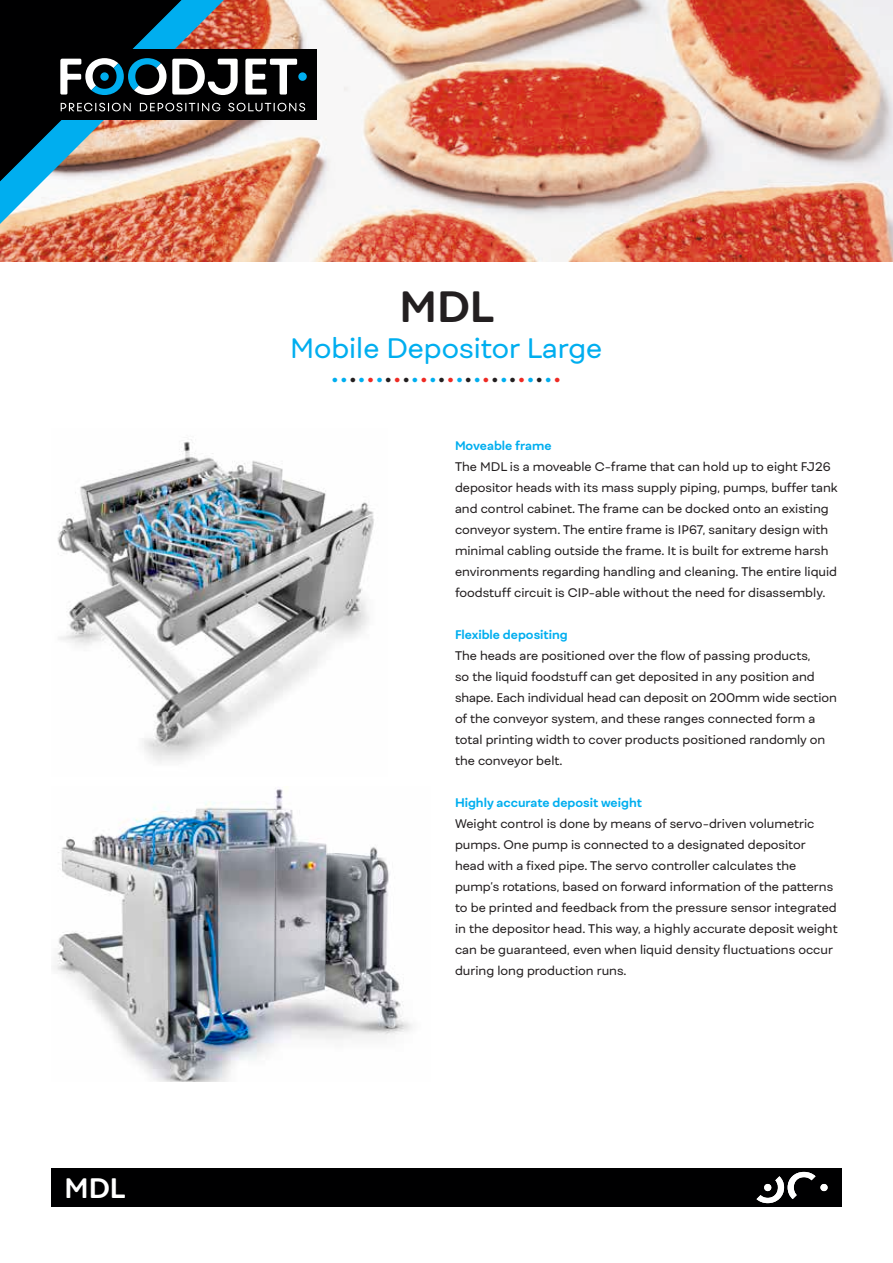
<style>
.page{position:relative;width:893px;height:1263px;background:#fff}
.page>*{position:absolute;margin:0;border:0;box-sizing:border-box;transform-origin:0 0}
.t1{font:700 42px "Fibra One";color:#231f20}
.t2{font:27px/24px "Fibra One";color:#00aeef;text-align:center}
.t3{font:700 27px "Fibra One";color:#fff}
.t4{font:12px/21px "Fibra One";color:#231f20}
.t5{font:700 12px "Fibra One";color:#00aeef}
.s1{font-weight:700}
.s2{font-weight:700;color:#231f20}
.s3{font-weight:700;color:#ee2a23}
</style>
<div class="page">
<div style="left:51px;top:1168px;width:791px;height:38px;background:#000001"></div>
<img style="left:0;top:0;width:893px;height:261px">
<img style="left:57px;top:439px;width:317px;height:324px">
<img style="left:53px;top:789px;width:359px;height:292px">
<img style="left:0;top:182px;width:243px;height:60px">
<div style="left:47px;top:49px;width:270px;height:71px;background:#000001"></div>
<svg style="left:298px;top:72px;width:9px;height:9px"></svg>
<svg style="left:0;top:0;width:305px;height:182px"></svg>
<div style="left:820px;top:1184px;width:8px;height:7px;background:#fff;border-radius:50%"></div>
<svg style="left:756px;top:1172px;width:59px;height:31px"></svg>
<h2 class="t3" style="left:65px;top:1171px;width:63px">MDL</h2>
<h1 class="t1" style="left:399px;top:280px;width:96px">MDL</h1>
<h2 class="t2" style="left:290px;top:336px;width:314px">Mobile Depositor Large <span class="s1">..</span><span class="s2">.</span><span class="s1">.</span><span class="s3">.</span><span class="s1">.</span><span class="s2">.</span><span class="s3">.</span><span class="s2">.</span><span class="s1">.</span><span class="s3">.</span><span class="s1">.</span><span class="s2">.</span><span class="s3">.</span><span class="s1">.</span><span class="s2">.</span><span class="s1">.</span><span class="s3">.</span><span class="s2">.</span><span class="s1">.</span><span class="s2">.</span><span class="s3">.</span><span class="s1">.</span><span class="s2">.</span><span class="s1">.</span><span class="s3">.</span></h2>
<p class="t5" style="left:455px;top:438px;width:98px">Moveable frame</p>
<p class="t4" style="left:455px;top:456px;width:384px">The MDL is a moveable C-frame that can hold up to eight FJ26 depositor heads with its mass supply piping, pumps, buffer tank and control cabinet. The frame can be docked onto an existing conveyor system. The entire frame is IP67, sanitary design with minimal cabling outside the frame. It is built for extreme harsh environments regarding handling and cleaning. The entire liquid foodstuff circuit is CIP-able without the need for disassembly.</p>
<p class="t5" style="left:455px;top:627px;width:114px">Flexible depositing</p>
<p class="t4" style="left:455px;top:645px;width:383px">The heads are positioned over the flow of passing products,<br>so the liquid foodstuff can get deposited in any position and shape. Each individual head can deposit on 200mm wide section of the conveyor system, and these ranges connected form a total printing width to cover products positioned randomly on the conveyor belt.</p>
<p class="t5" style="left:455px;top:795px;width:188px">Highly accurate deposit weight</p>
<p class="t4" style="left:455px;top:813px;width:384px">Weight control is done by means of servo-driven volumetric pumps. One pump is connected to a designated depositor head with a fixed pipe. The servo controller calculates the pump’s rotations, based on forward information of the patterns to be printed and feedback from the pressure sensor integrated in the depositor head. This way, a highly accurate deposit weight can be guaranteed, even when liquid density fluctuations occur during long production runs.</p>
</div>
